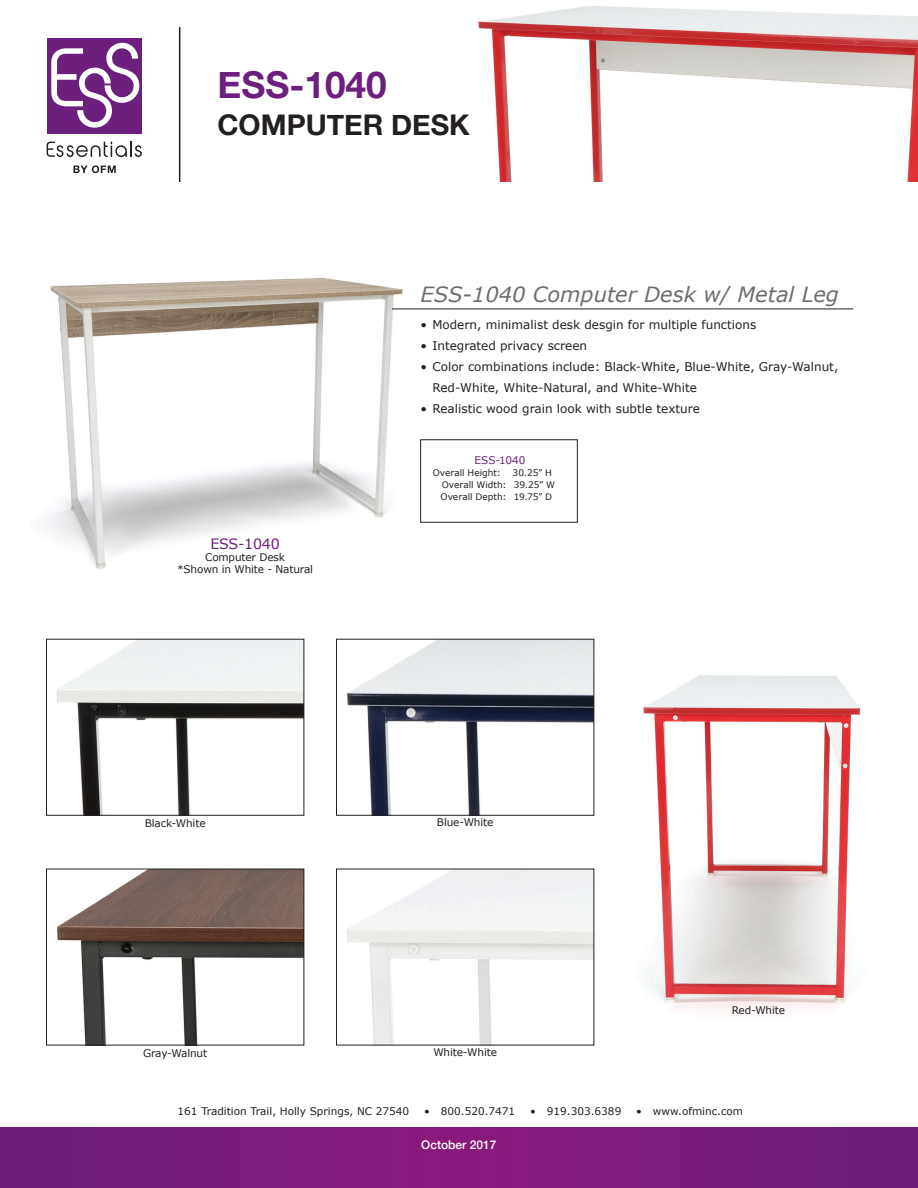
<style>
.page{position:relative;width:918px;height:1188px;background:#fff}
.page>*{position:absolute;margin:0;border:0;box-sizing:border-box;transform-origin:0 0}
.Title-Model_number{font:700 36.9px "Helvetica Neue";color:#6c1f7d}
.Title-Model_Name{font:700 28.5px "Helvetica Neue";color:#231f20}
.Subtitle{font:italic 21px "Verdana";color:#6c6d70}
.Caption_model_number{font:14.25px "Verdana";letter-spacing:-.015em;color:#6c1f7d}
.t1{font:12px/21px "Verdana";color:#231f20}
.date{font:500 12px "Helvetica Neue";color:#fff}
.Caption_name{font:10.5px "Verdana";letter-spacing:-.015em;color:#231f20}
.address{font:10.5px "Verdana";color:#231f20}
.dimensions_title{font:10.5px "Verdana";color:#6c1f7d}
.tabbed_text{font:9px "Verdana";color:#231f20}
</style>
<div class="page">
<div style="left:0;top:1128px;width:459px;height:60px;background:linear-gradient(to right,#6c1f7d,#8a197d)"></div>
<div style="left:459px;top:1128px;width:459px;height:60px;background:linear-gradient(to right,#8a197d,#6c1f7d)"></div>
<svg style="left:73px;top:165px;width:43px;height:8px"></svg>
<div style="left:47px;top:38px;width:95px;height:96px;background:#6c1f7d"></div>
<svg style="left:51px;top:43px;width:88px;height:85px"></svg>
<svg style="left:47px;top:142px;width:95px;height:15px"></svg>
<hr style="left:179px;top:27px;width:1px;height:155px;background:#231f20">
<img style="left:347px;top:871px;width:245px;height:172px">
<img style="left:57px;top:871px;width:245px;height:172px">
<div style="left:46px;top:869px;width:258px;height:176px;border:1px solid #231f20"></div>
<img style="left:44px;top:277px;width:365px;height:292px">
<hr style="left:392px;top:309px;width:461px;height:1px;background:#231f20">
<div style="left:420px;top:440px;width:158px;height:82px;border:1px solid #231f20"></div>
<img style="left:478px;top:6px;width:440px;height:176px">
<img style="left:56px;top:641px;width:246px;height:172px">
<div style="left:46px;top:639px;width:258px;height:176px;border:1px solid #231f20"></div>
<img style="left:346px;top:641px;width:246px;height:172px">
<div style="left:336px;top:639px;width:258px;height:176px;border:1px solid #231f20"></div>
<img style="left:643px;top:675px;width:218px;height:335px">
<p class="Title-Model_number" style="left:218px;top:55px;width:171px">ESS-1040</p>
<p class="Title-Model_Name" style="left:218px;top:102px;width:254px">COMPUTER DESK</p>
<p class="Subtitle" style="left:420px;top:279px;width:420px">ESS-1040 Computer Desk w/ Metal Leg</p>
<p class="t1" style="left:420px;top:314px;width:337px">• Modern, minimalist desk desgin for multiple functions</p>
<p class="t1" style="left:420px;top:335px;width:168px">• Integrated privacy screen</p>
<p class="t1" style="left:432px;top:356px;width:407px;text-indent:-12px">• Color combinations include: Black-White, Blue-White, Gray-Walnut,<br>Red-White, White-Natural, and White-White</p>
<p class="t1" style="left:420px;top:398px;width:281px">• Realistic wood grain look with subtle texture</p>
<p class="Caption_model_number" style="left:210px;top:534px;width:71px">ESS-1040</p>
<p class="Caption_name" style="left:205px;top:550px;width:81px">Computer Desk</p>
<p class="Caption_name" style="left:177px;top:562px;width:137px">*Shown in White - Natural</p>
<p class="Caption_name" style="left:145px;top:816px;width:62px">Black-White</p>
<p class="dimensions_title" style="left:475px;top:453px;width:52px">ESS-1040</p>
<p class="tabbed_text" style="left:433px;top:466px;width:70px">Overall Height:</p>
<p class="tabbed_text" style="left:513px;top:466px;width:41px">30.25” H</p>
<p class="tabbed_text" style="left:442px;top:478px;width:115px">Overall Width: 39.25” W</p>
<p class="tabbed_text" style="left:441px;top:490px;width:113px">Overall Depth: 19.75” D</p>
<p class="Caption_name" style="left:437px;top:815px;width:58px">Blue-White</p>
<p class="Caption_name" style="left:143px;top:1046px;width:66px">Gray-Walnut</p>
<p class="Caption_name" style="left:433px;top:1045px;width:65px">White-White</p>
<p class="Caption_name" style="left:732px;top:1003px;width:55px">Red-White</p>
<p class="address" style="left:178px;top:1104px;width:233px">161 Tradition Trail, Holly Springs, NC 27540</p>
<p class="address" style="left:424px;top:1104px;width:93px">• 800.520.7471</p>
<p class="address" style="left:530px;top:1104px;width:93px">• 919.303.6389</p>
<p class="address" style="left:636px;top:1104px;width:109px">• www.ofminc.com</p>
<p class="date" style="left:421px;top:1135px;width:77px">October 2017</p>
</div>
